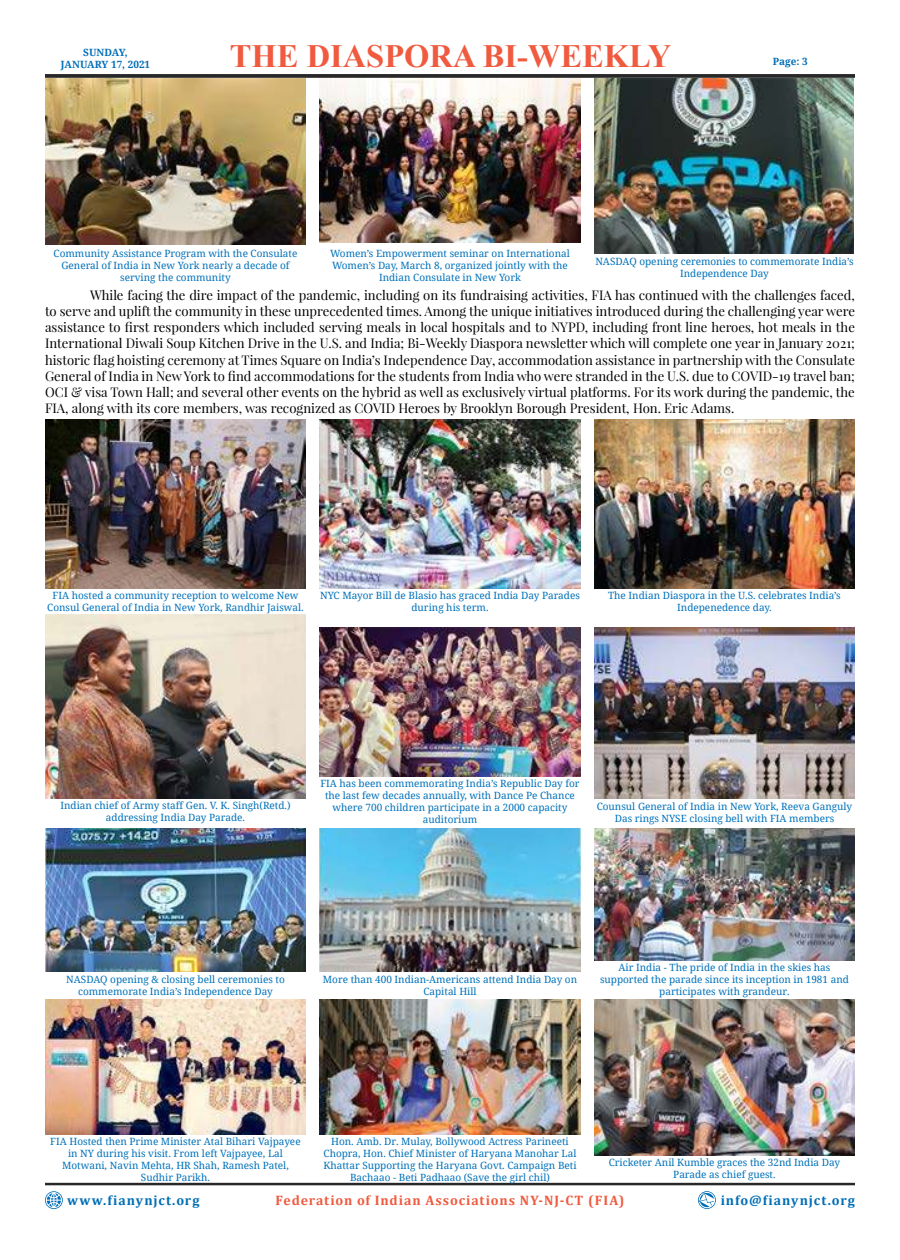
<style>
.page{position:relative;width:900px;height:1260px;background:#fff}
.page>*{position:absolute;margin:0;border:0;box-sizing:border-box;transform-origin:0 0}
.t1{font:700 32.5px "Times New Roman";color:#f05a3f}
.t2{font:700 13.75px "Cambria";letter-spacing:.07em;color:#f05a3f}
.t3{font:700 13.75px "Cambria";letter-spacing:.07em;color:#006eb7}
.t4{font:13.12px/16.2px "Playfair Display";color:#000;text-align:justify}
.t5{font:10px/12px "Noto Serif";color:#0072ba;text-align:center}
.t6{font:700 10px "Noto Serif";color:#006eb7}
</style>
<div class="page">
<svg style="left:45px;top:74px;width:810px;height:4px;background:#343435"></svg>
<hr style="left:45px;top:1183px;width:810px;height:2px;background:#282829">
<svg style="left:698px;top:1191px;width:18px;height:18px"></svg>
<svg style="left:45px;top:1191px;width:18px;height:18px"></svg>
<img style="left:594px;top:828px;width:261px;height:132px">
<img style="left:45px;top:79px;width:261px;height:165px">
<img style="left:45px;top:419px;width:261px;height:169px">
<img style="left:320px;top:419px;width:260px;height:169px">
<img style="left:320px;top:79px;width:260px;height:164px">
<img style="left:594px;top:79px;width:260px;height:175px">
<img style="left:320px;top:627px;width:260px;height:150px">
<img style="left:594px;top:627px;width:261px;height:172px">
<img style="left:45px;top:828px;width:261px;height:144px">
<img style="left:320px;top:828px;width:260px;height:144px">
<img style="left:594px;top:419px;width:261px;height:169px">
<img style="left:594px;top:999px;width:261px;height:156px">
<img style="left:45px;top:999px;width:261px;height:136px">
<img style="left:45px;top:614px;width:261px;height:184px">
<img style="left:320px;top:999px;width:260px;height:135px">
<p class="t6" style="left:83px;top:48px;width:46px">SUNDAY,</p>
<h1 class="t1" style="left:230px;top:37px;width:443px">THE DIASPORA BI-WEEKLY</h1>
<p class="t6" style="left:61px;top:60px;width:91px">JANUARY 17, 2021</p>
<p class="t6" style="left:773px;top:57px;width:36px">Page: 3</p>
<p class="t5" style="left:54px;top:247px;width:245px">Community Assistance Program with the Consulate<br>General of India in New York nearly a decade of serving the community</p>
<p class="t5" style="left:330px;top:247px;width:241px">Women’s Empowerment seminar on International<br>Women’s Day, March 8, organized jointly with the<br>Indian Consulate in New York</p>
<p class="t5" style="left:595px;top:255px;width:260px">NASDAQ opening ceremonies to commemorate India’s<br>Independence Day</p>
<p class="t4" style="left:45px;top:287px;width:812px;text-indent:45px">While facing the dire impact of the pandemic, including on its fundraising activities, FIA has continued with the challenges faced, to serve and uplift the community in these unprecedented times. Among the unique initiatives introduced during the challenging year were assistance to first responders which included serving meals in local hospitals and to NYPD, including front line heroes, hot meals in the International Diwali Soup Kitchen Drive in the U.S. and India; Bi-Weekly Diaspora newsletter which will complete one year in January 2021; historic flag hoisting ceremony at Times Square on India’s Independence Day, accommodation assistance in partnership with the Consulate General of India in New York to find accommodations for the students from India who were stranded in the U.S. due to COVID-19 travel ban; OCI &amp; visa Town Hall; and several other events on the hybrid as well as exclusively virtual platforms. For its work during the pandemic, the FIA, along with its core members, was recognized as COVID Heroes by Brooklyn Borough President, Hon. Eric Adams.</p>
<p class="t5" style="left:47px;top:589px;width:258px">FIA hosted a community reception to welcome New<br>Consul General of India in New York, Randhir Jaiswal.</p>
<p class="t5" style="left:320px;top:589px;width:261px">NYC Mayor Bill de Blasio has graced India Day Parades during his term.</p>
<p class="t5" style="left:608px;top:589px;width:234px">The Indian Diaspora in the U.S. celebrates India’s<br>Indepenedence day.</p>
<p class="t5" style="left:60px;top:799px;width:232px">Indian chief of Army staff Gen. V. K. Singh(Retd.) addressing India Day Parade.</p>
<p class="t5" style="left:320px;top:777px;width:261px">FIA has been commemorating India’s Republic Day for the last few decades annually, with Dance Pe Chance where 700 children participate in a 2000 capacity auditorium</p>
<p class="t5" style="left:597px;top:800px;width:257px">Counsul General of India in New York, Reeva Ganguly<br>Das rings NYSE closing bell with FIA members</p>
<p class="t5" style="left:66px;top:973px;width:220px">NASDAQ opening &amp; closing bell ceremonies to commemorate India’s Independence Day</p>
<p class="t5" style="left:323px;top:973px;width:256px">More than 400 Indian-Americans attend India Day on<br>Capital Hill</p>
<p class="t5" style="left:600px;top:961px;width:250px">Air India - The pride of India in the skies has supported the parade since its inception in 1981 and participates with grandeur.</p>
<p class="t5" style="left:50px;top:1135px;width:252px">FIA Hosted then Prime Minister Atal Bihari Vajpayee in NY during his visit. From left Vajpayee, Lal Motwani, Navin Mehta, HR Shah, Ramesh Patel, Sudhir Parikh.</p>
<p class="t5" style="left:323px;top:1135px;width:255px">Hon. Amb. Dr. Mulay, Bollywood Actress Parineeti Chopra, Hon. Chief Minister of Haryana Manohar Lal Khattar Supporting the Haryana Govt. Campaign Beti Bachaao - Beti Padhaao (Save the girl chil)</p>
<p class="t5" style="left:609px;top:1156px;width:233px">Cricketer Anil Kumble graces the 32nd India Day<br>Parade as chief guest.</p>
<h2 class="t3" style="left:67px;top:1195px;width:134px">www.fianynjct.org</h2>
<h2 class="t2" style="left:275px;top:1195px;width:351px">Federation of Indian Associations NY-NJ-CT (FIA)</h2>
<h2 class="t3" style="left:721px;top:1195px;width:136px">info@fianynjct.org</h2>
</div>
